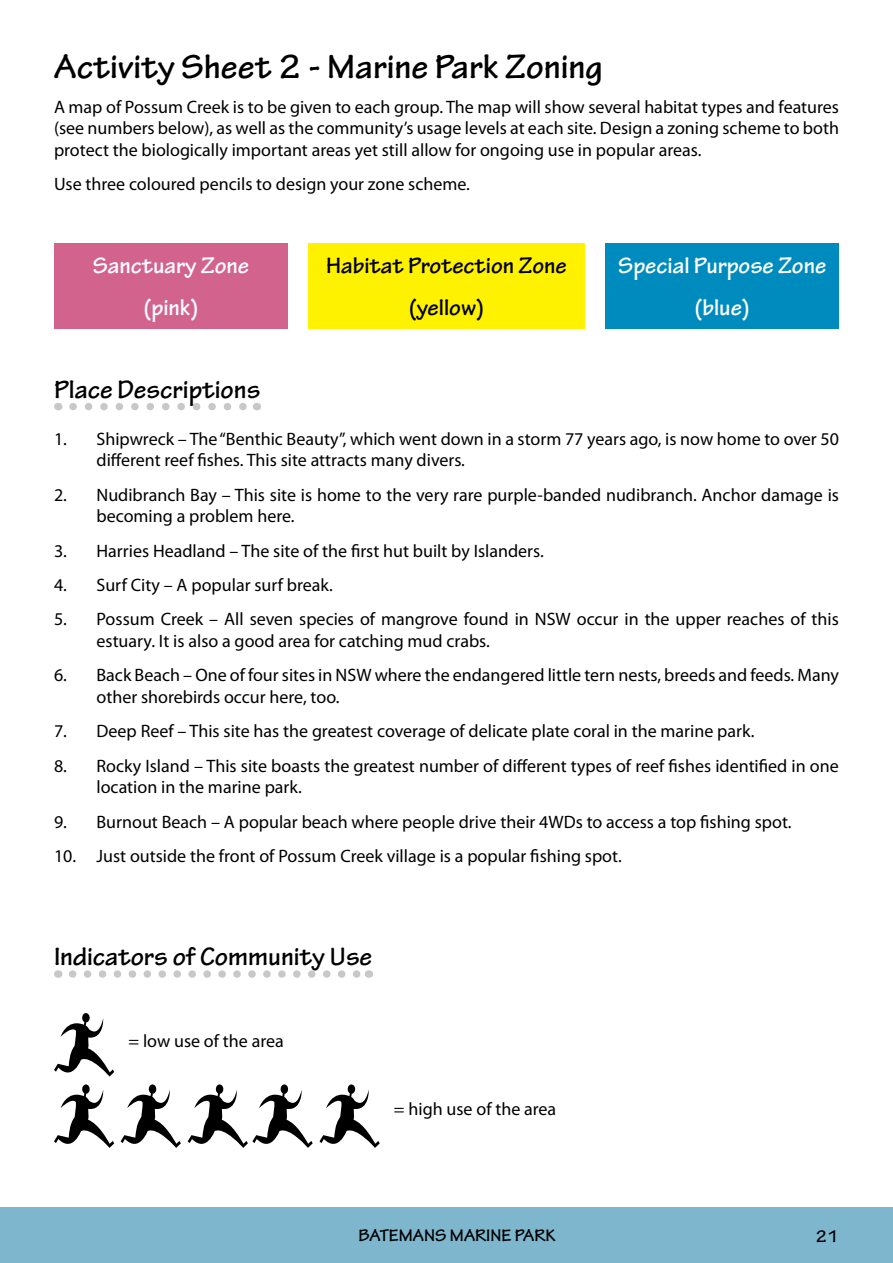
<style>
.page{position:relative;width:893px;height:1263px;background:#fff}
.page>*{position:absolute;margin:0;border:0;box-sizing:border-box;transform-origin:0 0}
.t1{font:700 36px "Tekton Pro";color:#000}
.t2{font:700 27px "Tekton Pro";color:#000}
.t3{font:700 24px/41.5px "Tekton Pro";color:#fff;text-align:center}
.t4{font:700 24px/41.5px "Tekton Pro";color:#000;text-align:center}
.t5{font:18px/21.6px "Myriad Pro";color:#000}
.t6{font:700 18px "Tekton Pro";color:#000}
</style>
<div class="page">
<div style="left:0;top:1207px;width:893px;height:56px;background:#7eb6cd"></div>
<svg style="left:73px;top:403px;width:174px;height:7px"></svg>
<svg style="left:73px;top:970px;width:288px;height:8px"></svg>
<div style="left:54px;top:243px;width:234px;height:85px;background:#d2638d"></div>
<div style="left:308px;top:243px;width:277px;height:85px;background:#fff200"></div>
<div style="left:605px;top:243px;width:234px;height:85px;background:#008bbf"></div>
<svg style="left:54px;top:1013px;width:60px;height:63px"></svg>
<svg style="left:54px;top:1084px;width:60px;height:64px"></svg>
<svg style="left:121px;top:1084px;width:60px;height:64px"></svg>
<svg style="left:188px;top:1084px;width:125px;height:64px"></svg>
<svg style="left:319px;top:1084px;width:61px;height:64px"></svg>
<h1 class="t1" style="left:54px;top:46px;width:550px">Activity Sheet 2 - Marine Park Zoning</h1>
<p class="t5" style="left:54px;top:96px;width:786px;text-align:justify">A map of Possum Creek is to be given to each group. The map will show several habitat types and features (see numbers below), as well as the community’s usage levels at each site. Design a zoning scheme to both protect the biologically important areas yet still allow for ongoing use in popular areas.</p>
<p class="t5" style="left:54px;top:173px;width:417px">Use three coloured pencils to design your zone scheme.</p>
<h3 class="t3" style="left:93px;top:245px;width:158px">Sanctuary Zone (pink)</h3>
<h3 class="t4" style="left:326px;top:245px;width:242px">Habitat Protection Zone (yellow)</h3>
<h3 class="t3" style="left:618px;top:245px;width:210px">Special Purpose Zone (blue)</h3>
<h2 class="t2" style="left:54px;top:373px;width:208px">Place Descriptions</h2>
<p class="t5" style="left:97px;top:428px;width:744px;text-indent:-43px">1. Shipwreck – The “Benthic Beauty”, which went down in a storm 77 years ago, is now home to over 50 different reef fishes. This site attracts many divers.</p>
<p class="t5" style="left:97px;top:484px;width:744px;text-indent:-43px">2. Nudibranch Bay – This site is home to the very rare purple-banded nudibranch. Anchor damage is becoming a problem here.</p>
<p class="t5" style="left:54px;top:539px;width:491px">3. Harries Headland – The site of the first hut built by Islanders.</p>
<p class="t5" style="left:54px;top:574px;width:280px">4. Surf City – A popular surf break.</p>
<p class="t5" style="left:97px;top:608px;width:744px;text-indent:-43px">5. Possum Creek – All seven species of mangrove found in NSW occur in the upper reaches of this estuary. It is also a good area for catching mud crabs.</p>
<p class="t5" style="left:97px;top:664px;width:744px;text-indent:-43px">6. Back Beach – One of four sites in NSW where the endangered little tern nests, breeds and feeds. Many other shorebirds occur here, too.</p>
<p class="t5" style="left:54px;top:720px;width:702px">7. Deep Reef – This site has the greatest coverage of delicate plate coral in the marine park.</p>
<p class="t5" style="left:97px;top:754px;width:744px;text-indent:-43px">8. Rocky Island – This site boasts the greatest number of different types of reef fishes identified in one location in the marine park.</p>
<p class="t5" style="left:54px;top:810px;width:739px">9. Burnout Beach – A popular beach where people drive their 4WDs to access a top fishing spot.</p>
<p class="t5" style="left:54px;top:845px;width:569px">10. Just outside the front of Possum Creek village is a popular fishing spot.</p>
<h2 class="t2" style="left:54px;top:941px;width:320px">Indicators of Community Use</h2>
<p class="t5" style="left:128px;top:1029px;width:157px">= low use of the area</p>
<p class="t5" style="left:394px;top:1098px;width:164px">= high use of the area</p>
<p class="t6" style="left:359px;top:1225px;width:198px">BATEMANS MARINE PARK</p>
<p class="t6" style="left:815px;top:1226px;width:25px">21</p>
</div>
